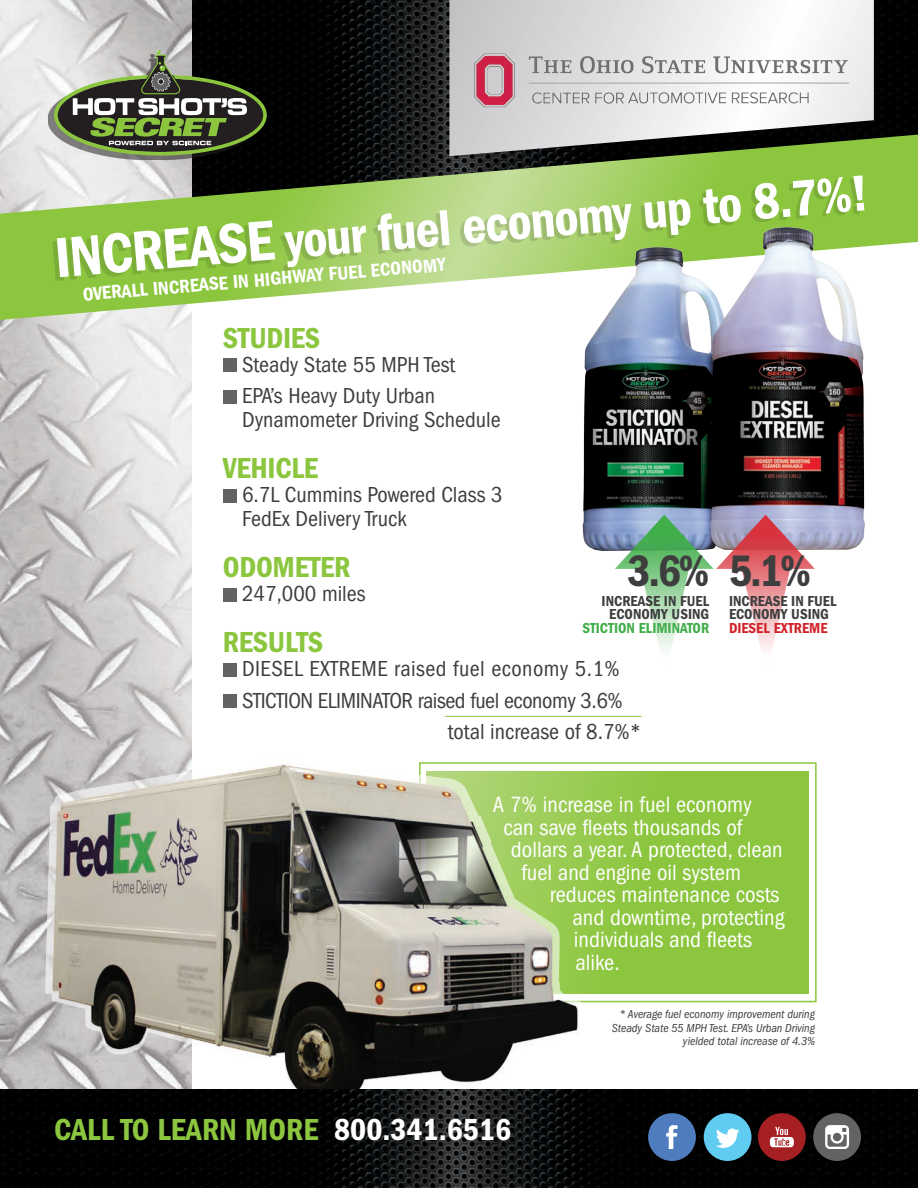
<style>
.page{position:relative;width:918px;height:1188px;background:#fff}
.page>*{position:absolute;margin:0;border:0;box-sizing:border-box;transform-origin:0 0}
.t1{font:600 condensed 52.5px "Franklin Gothic";color:#fff}
.t2{font:600 condensed 45.6px "Franklin Gothic";color:#3e3e3f}
.t3{font:600 condensed 31.5px "Franklin Gothic";color:#8bc63e}
.t4{font:600 condensed 30px "Franklin Gothic";letter-spacing:-.01em;color:#8bc63e}
.t5{font:condensed 22.8px "Franklin Gothic";color:#fff}
.t6{font:condensed 22.5px/31.5px "Franklin Gothic";color:#3e3e3f}
.t7{font:condensed 22.5px "Franklin Gothic";letter-spacing:-.02em;color:#3e3e3f}
.t8{font:condensed 22.5px "Franklin Gothic";letter-spacing:.02em;color:#3e3e3f}
.t9{font:600 condensed 19.35px "Franklin Gothic";color:#fff}
.t10{font:600 condensed 15px/13.5px "Franklin Gothic";color:#3e3e3f}
.t11{font:600 condensed 15px "Franklin Gothic";color:#40ae49}
.t12{font:600 condensed 15px "Franklin Gothic";color:#d1232a}
.t13{font:italic condensed 12px/13.5px "Franklin Gothic";color:#3e3e3f;text-align:right}
.s1{font-size:58.5px}
.s2{color:#fff}
</style>
<div class="page">
<img style="left:192px;top:0;width:726px;height:135px">
<img style="left:0;top:0;width:192px;height:1089px">
<div style="left:48px;top:54px;width:213px;height:106px;background:#231f20;opacity:.55"></div>
<svg style="left:54px;top:50px;width:213px;height:85px;background:#6a715d"></svg>
<svg style="left:0;top:135px;width:918px;height:185px"></svg>
<div style="left:53px;top:178px;width:807px;height:102px;background:#231f20;opacity:.15"></div>
<hr style="left:445px;top:716px;width:196px;height:1px;background:#8bc63e">
<div style="left:223px;top:358px;width:13px;height:14px;background:#636366"></div>
<div style="left:223px;top:390px;width:13px;height:13px;background:#636366"></div>
<div style="left:223px;top:489px;width:13px;height:13px;background:#636366"></div>
<div style="left:223px;top:588px;width:13px;height:13px;background:#636366"></div>
<div style="left:223px;top:663px;width:13px;height:13px;background:#636366"></div>
<div style="left:223px;top:694px;width:13px;height:14px;background:#636366"></div>
<div style="left:427px;top:771px;width:382px;height:222px;background:#8bc63e"></div>
<img style="left:15px;top:724px;width:618px;height:365px">
<img style="left:554px;top:223px;width:348px;height:328px">
<svg style="left:615px;top:515px;width:200px;height:136px"></svg>
<img style="left:0;top:1089px;width:918px;height:99px">
<div style="left:648px;top:1113px;width:48px;height:48px;background:#4e7cbf;border-radius:50%"></div>
<svg style="left:666px;top:1125px;width:12px;height:24px"></svg>
<div style="left:704px;top:1113px;width:48px;height:48px;background:#60ccf1;border-radius:50%"></div>
<svg style="left:716px;top:1129px;width:24px;height:19px"></svg>
<div style="left:758px;top:1113px;width:48px;height:48px;background:#a62023;border-radius:50%"></div>
<svg style="left:770px;top:1127px;width:24px;height:20px"></svg>
<div style="left:813px;top:1113px;width:48px;height:48px;background:#636366;border-radius:50%"></div>
<svg style="left:825px;top:1125px;width:24px;height:24px"></svg>
<svg style="left:449px;top:0;width:425px;height:156px"></svg>
<img style="left:466px;top:51px;width:392px;height:59px">
<h1 class="t1" style="left:53px;top:232px;width:818px;rotate:-5deg"><span class="s1">INCREASE</span> your fuel economy up to 8.7%!</h1>
<p class="t9" style="left:82px;top:284px;width:366px;rotate:-5deg">OVERALL INCREASE IN HIGHWAY FUEL ECONOMY</p>
<h3 class="t4" style="left:223px;top:321px;width:99px">STUDIES</h3>
<p class="t6" style="left:242px;top:349px;width:215px">Steady State 55 MPH Test<br>EPA’s Heavy Duty Urban</p>
<p class="t6" style="left:242px;top:404px;width:260px">Dynamometer Driving Schedule</p>
<h3 class="t4" style="left:223px;top:451px;width:97px">VEHICLE</h3>
<p class="t6" style="left:242px;top:483px;width:262px;line-height:24px">6.7L Cummins Powered Class 3<br>FedEx Delivery Truck</p>
<h3 class="t4" style="left:223px;top:550px;width:129px">ODOMETER</h3>
<p class="t6" style="left:242px;top:578px;width:125px">247,000 miles</p>
<h3 class="t4" style="left:223px;top:625px;width:102px">RESULTS</h3>
<p class="t8" style="left:242px;top:656px;width:379px">DIESEL EXTREME raised fuel economy 5.1%</p>
<p class="t7" style="left:242px;top:688px;width:382px">STICTION ELIMINATOR raised fuel economy 3.6%</p>
<p class="t6" style="left:448px;top:716px;width:195px">total increase of 8.7%*</p>
<h2 class="t2" style="left:627px;top:545px;width:185px">3.6% 5.1%</h2>
<p class="t10" style="left:602px;top:594px;width:109px;text-align:center">INCREASE IN FUEL<br>ECONOMY USING</p>
<p class="t11" style="left:582px;top:619px;width:128px">STICTION ELIMINATOR</p>
<p class="t10" style="left:729px;top:594px;width:109px">INCREASE IN FUEL<br>ECONOMY USING</p>
<p class="t12" style="left:729px;top:619px;width:100px">DIESEL EXTREME</p>
<p class="t5" style="left:493px;top:792px;width:260px">A 7% increase in fuel economy</p>
<p class="t5" style="left:503px;top:814px;width:240px">can save fleets thousands of</p>
<p class="t5" style="left:511px;top:837px;width:273px">dollars a year. A protected, clean</p>
<p class="t5" style="left:521px;top:859px;width:221px">fuel and engine oil system</p>
<p class="t5" style="left:550px;top:882px;width:231px">reduces maintenance costs</p>
<p class="t5" style="left:572px;top:904px;width:214px">and downtime, protecting</p>
<p class="t5" style="left:574px;top:927px;width:180px">individuals and fleets</p>
<p class="t5" style="left:575px;top:949px;width:46px">alike.</p>
<h3 class="t3" style="left:54px;top:1111px;width:459px">CALL TO LEARN MORE <span class="s2">800.341.6516</span></h3>
<p class="t13" style="left:612px;top:1008px;width:205px">* Average fuel economy improvement during<br>Steady State 55 MPH Test. EPA’s Urban Driving yielded total increase of 4.3%</p>
</div>
